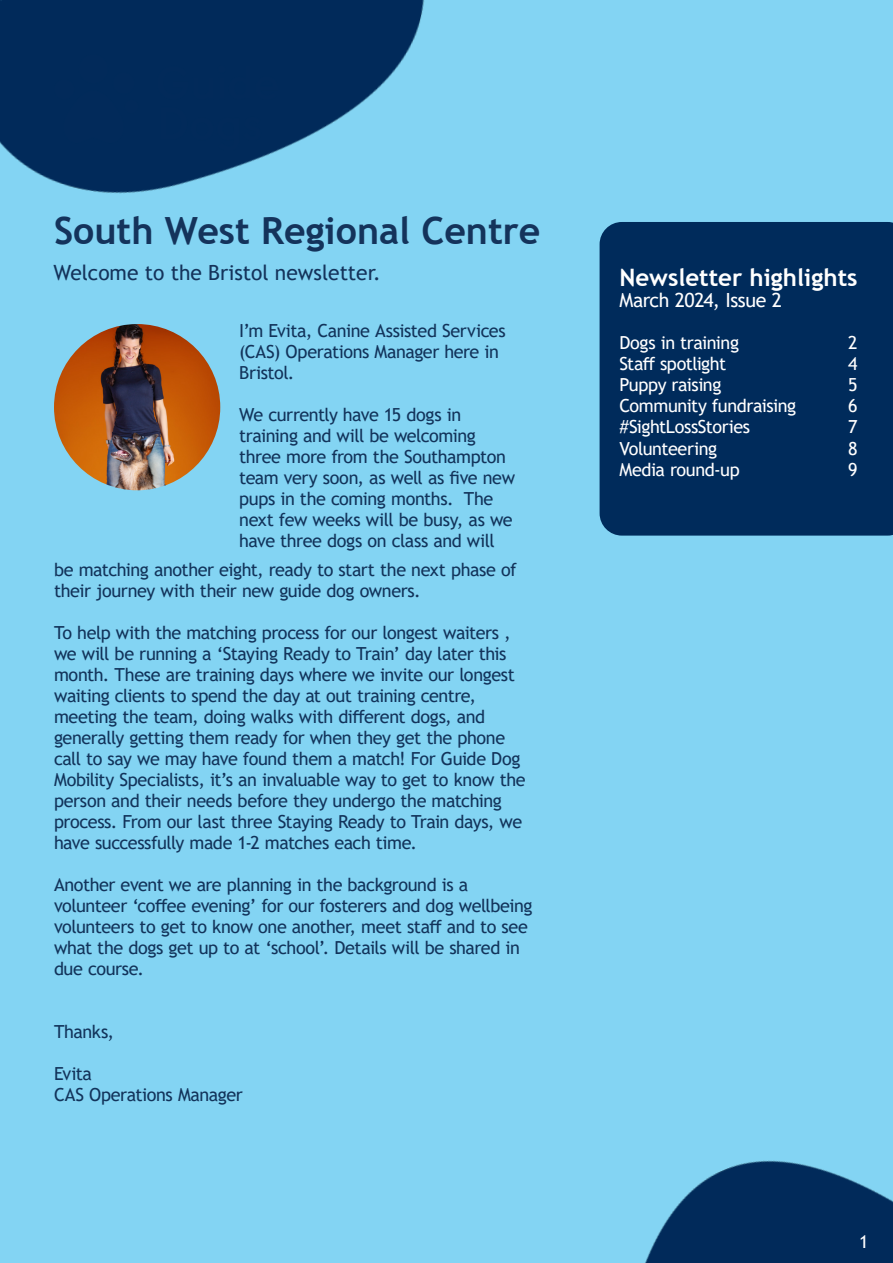
<style>
.page{position:relative;width:893px;height:1263px;background:#83d4f3}
.page>*{position:absolute;margin:0;border:0;box-sizing:border-box;transform-origin:0 0}
.Heading{font:700 37.5px "Trebuchet MS";color:#14335b}
.Contents_heading{font:700 24px "Trebuchet MS";color:#fff}
.Subheading{font:21px "Trebuchet MS";color:#14335b}
.t1{font:19.5px "Trebuchet MS";letter-spacing:-.025em;color:#fff}
.t2{font:18px/21px "Trebuchet MS";letter-spacing:-.025em;color:#12335a}
.t3{font:18px "Trebuchet MS";letter-spacing:-.025em;color:#fff}
</style>
<div class="page">
<div style="left:600px;top:222px;width:293px;height:314px;background:#002b5b"></div>
<img style="left:645px;top:1160px;width:248px;height:103px">
<img style="left:0;top:0;width:424px;height:194px">
<img style="left:54px;top:324px;width:166px;height:166px;border-radius:83px">
<p class="Heading" style="left:54px;top:207px;width:488px">South West Regional Centre</p>
<p class="Subheading" style="left:53px;top:259px;width:329px">Welcome to the Bristol newsletter.</p>
<p class="t2" style="left:239px;top:320px;width:268px">I’m Evita, Canine Assisted Services (CAS) Operations Manager here in<br>Bristol.</p>
<p class="t2" style="left:239px;top:404px;width:277px">We currently have 15 dogs in training and will be welcoming three more from the Southampton team very soon, as well as five new pups in the coming months. The next few weeks will be busy, as we have three dogs on class and will</p>
<p class="t2" style="left:54px;top:559px;width:464px">be matching another eight, ready to start the next phase of their journey with their new guide dog owners.</p>
<p class="t2" style="left:54px;top:622px;width:473px">To help with the matching process for our longest waiters , we will be running a ‘Staying Ready to Train’ day later this month. These are training days where we invite our longest waiting clients to spend the day at out training centre, meeting the team, doing walks with different dogs, and generally getting them ready for when they get the phone call to say we may have found them a match! For Guide Dog Mobility Specialists, it’s an invaluable way to get to know the person and their needs before they undergo the matching process. From our last three Staying Ready to Train days, we have successfully made 1-2 matches each time.</p>
<p class="t2" style="left:54px;top:874px;width:480px">Another event we are planning in the background is a volunteer ‘coffee evening’ for our fosterers and dog wellbeing volunteers to get to know one another, meet staff and to see what the dogs get up to at ‘school’. Details will be shared in due course.</p>
<p class="t2" style="left:54px;top:1021px;width:62px">Thanks,</p>
<p class="t2" style="left:54px;top:1063px;width:40px">Evita</p>
<p class="t2" style="left:54px;top:1084px;width:190px">CAS Operations Manager</p>
<p class="Contents_heading" style="left:619px;top:263px;width:240px">Newsletter highlights</p>
<p class="t1" style="left:619px;top:288px;width:164px">March 2024, Issue 2</p>
<p class="t3" style="left:619px;top:332px;width:121px">Dogs in training</p>
<p class="t3" style="left:848px;top:332px;width:11px">2</p>
<p class="t3" style="left:619px;top:353px;width:108px">Staff spotlight</p>
<p class="t3" style="left:848px;top:353px;width:11px">4</p>
<p class="t3" style="left:619px;top:374px;width:104px">Puppy raising</p>
<p class="t3" style="left:848px;top:374px;width:11px">5</p>
<p class="t3" style="left:619px;top:395px;width:178px">Community fundraising</p>
<p class="t3" style="left:848px;top:395px;width:11px">6</p>
<p class="t3" style="left:619px;top:416px;width:132px">#SightLossStories</p>
<p class="t3" style="left:848px;top:416px;width:11px">7</p>
<p class="t3" style="left:619px;top:437px;width:99px">Volunteering</p>
<p class="t3" style="left:848px;top:437px;width:11px">8</p>
<p class="t3" style="left:619px;top:458px;width:122px">Media round-up</p>
<p class="t3" style="left:848px;top:458px;width:11px">9</p>
<p class="t3" style="left:859px;top:1230px;width:11px">1</p>
</div>
